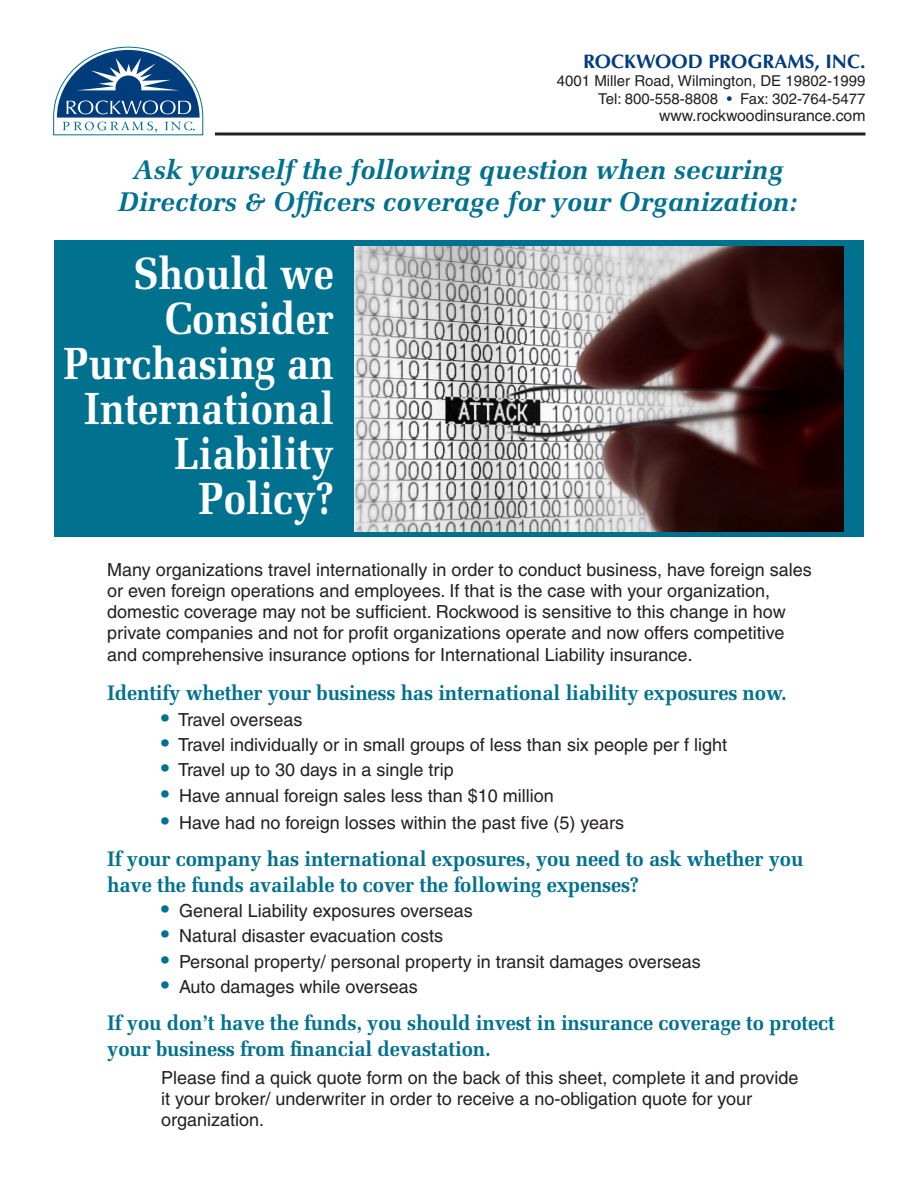
<style>
.page{position:relative;width:918px;height:1188px;background:#fff}
.page>*{position:absolute;margin:0;border:0;box-sizing:border-box;transform-origin:0 0}
.t1{font:700 45px/45px "Melior";color:#fff;text-align:right;scale:.9 1}
.t2{font:italic 700 27px/31.5px "Melior";color:#00718e;text-align:center}
.t3{font:700 21px/25.5px "Melior";letter-spacing:-.01em;color:#00718e}
.t4{font:700 19.5px "Optima";color:#013d7d}
.t5{font:18px/21.3px "Helvetica";color:#231f20}
.t6{font:15.75px "Helvetica";color:#231f20}
.t7{font:15px/18px "Helvetica";color:#231f20;text-align:right}
.s1{color:#013d7d}
.s2{font-size:19.5px}
.s3{font-weight:700;font-size:22.5px;color:#00718e}
</style>
<div class="page">
<div style="left:54px;top:240px;width:810px;height:296px;background:#00718e"></div>
<img style="left:354px;top:246px;width:490px;height:285px">
<svg style="left:53px;top:47px;width:150px;height:88px"></svg>
<hr style="left:215px;top:132px;width:650px;height:3px;background:#231f20">
<p class="t4" style="left:583px;top:50px;width:284px">ROCKWOOD PROGRAMS, INC.</p>
<p class="t7" style="left:557px;top:72px;width:310px">4001 Miller Road, Wilmington, DE 19802-1999<br>Tel: 800-558-8808 <span class="s1">•</span> Fax: 302-764-5477</p>
<p class="t6" style="left:659px;top:106px;width:208px">www.rockwoodinsurance.com</p>
<p class="t2" style="left:118px;top:154px;width:682px">Ask yourself the following question when securing<br>Directors &amp; Officers coverage for your Organization:</p>
<p class="t1" style="left:64px;top:251px;width:301px">Should we<br>Consider<br>Purchasing an<br>International<br>Liability<br>Policy?</p>
<p class="t5" style="left:107px;top:559px;width:706px">Many organizations travel internationally in order to conduct business, have foreign sales or even foreign operations and employees. If that is the case with your organization, domestic coverage may not be sufficient. Rockwood is sensitive to this change in how private companies and not for profit organizations operate and now offers competitive and comprehensive insurance options for International Liability insurance<span class="s2">.</span></p>
<p class="t3" style="left:107px;top:680px;width:681px">Identify whether your business has international liability exposures now.</p>
<p class="t5" style="left:161px;top:709px;width:143px"><span class="s3">•</span> Travel overseas</p>
<p class="t5" style="left:161px;top:734px;width:567px"><span class="s3">•</span> Travel individually or in small groups of less than six people per f light</p>
<p class="t5" style="left:161px;top:759px;width:294px"><span class="s3">•</span> Travel up to 30 days in a single trip</p>
<p class="t5" style="left:161px;top:785px;width:394px"><span class="s3">•</span> Have annual foreign sales less than $10 million</p>
<p class="t5" style="left:161px;top:812px;width:464px"><span class="s3">•</span> Have had no foreign losses within the past five (5) years</p>
<p class="t3" style="left:107px;top:846px;width:698px">If your company has international exposures, you need to ask whether you have the funds available to cover the following expenses?</p>
<p class="t5" style="left:161px;top:900px;width:313px"><span class="s3">•</span> General Liability exposures overseas</p>
<p class="t5" style="left:161px;top:925px;width:283px"><span class="s3">•</span> Natural disaster evacuation costs</p>
<p class="t5" style="left:161px;top:951px;width:541px"><span class="s3">•</span> Personal property/ personal property in transit damages overseas</p>
<p class="t5" style="left:161px;top:976px;width:258px"><span class="s3">•</span> Auto damages while overseas</p>
<p class="t3" style="left:107px;top:1010px;width:729px">If you don’t have the funds, you should invest in insurance coverage to protect your business from financial devastation.</p>
<p class="t5" style="left:161px;top:1067px;width:639px">Please find a quick quote form on the back of this sheet, complete it and provide it your broker/ underwriter in order to receive a no-obligation quote for your organization.</p>
</div>
